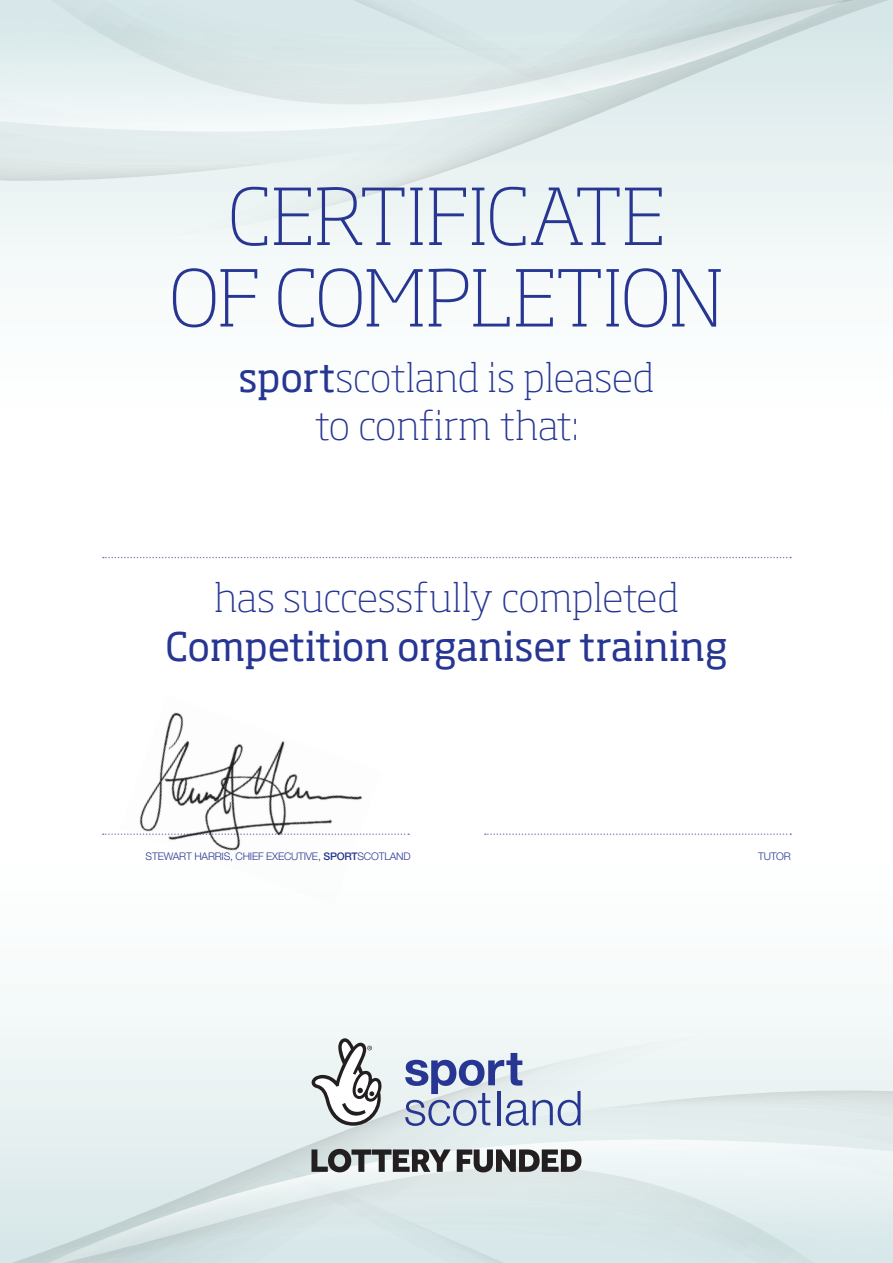
<style>
.page{position:relative;width:893px;height:1263px;background:#fff}
.page>*{position:absolute;margin:0;border:0;box-sizing:border-box;transform-origin:0 0}
.t1{font:200 77.25px/81.4px "Soho Std";letter-spacing:-.005em;color:#263692;text-align:center}
.t2{font:200 39px/48px "Soho Std";letter-spacing:-.01em;color:#263692;text-align:center}
.t3{font:39px "Soho Std";color:#263692}
.t4{font:300 10.5px "Helvetica Neue";letter-spacing:-.02em;color:#263692}
.s1{font-weight:400}
.s2{font-weight:500}
</style>
<div class="page">
<div style="left:0;top:249px;width:893px;height:25px;background:#f4f9f9"></div>
<div style="left:0;top:227px;width:893px;height:22px;background:#f2f7f7"></div>
<svg style="left:0;top:132px;width:893px;height:95px;background:#e8f0f0"></svg>
<svg style="left:0;top:0;width:893px;height:132px;background:#dce8e9"></svg>
<div style="left:0;top:998px;width:893px;height:24px;background:#f4f9f9"></div>
<div style="left:0;top:1022px;width:893px;height:22px;background:#f2f7f7"></div>
<svg style="left:0;top:1044px;width:893px;height:95px;background:#e8f0f0"></svg>
<svg style="left:0;top:1139px;width:893px;height:124px;background:#dce8e9"></svg>
<svg style="left:103px;top:557px;width:688px;height:1px"></svg>
<svg style="left:103px;top:833px;width:306px;height:2px"></svg>
<svg style="left:485px;top:833px;width:306px;height:2px"></svg>
<img style="left:120px;top:712px;width:261px;height:139px">
<svg style="left:311px;top:1149px;width:140px;height:23px"></svg>
<svg style="left:457px;top:1149px;width:124px;height:23px"></svg>
<svg style="left:312px;top:1038px;width:70px;height:88px"></svg>
<svg style="left:405px;top:1053px;width:175px;height:73px;background:#b6c0d7"></svg>
<h1 class="t1" style="left:169px;top:175px;width:557px">CERTIFICATE<br>OF COMPLETION</h1>
<p class="t2" style="left:238px;top:353px;width:418px"><span class="s1">sport</span>scotland is pleased to confirm that:</p>
<p class="t2" style="left:214px;top:573px;width:466px">has successfully completed</p>
<p class="t3" style="left:165px;top:621px;width:564px">Competition organiser training</p>
<p class="t4" style="left:146px;top:849px;width:266px">STEWART HARRIS, CHIEF EXECUTIVE, <span class="s2">SPORT</span>SCOTLAND</p>
<p class="t4" style="left:758px;top:849px;width:34px">TUTOR</p>
</div>
